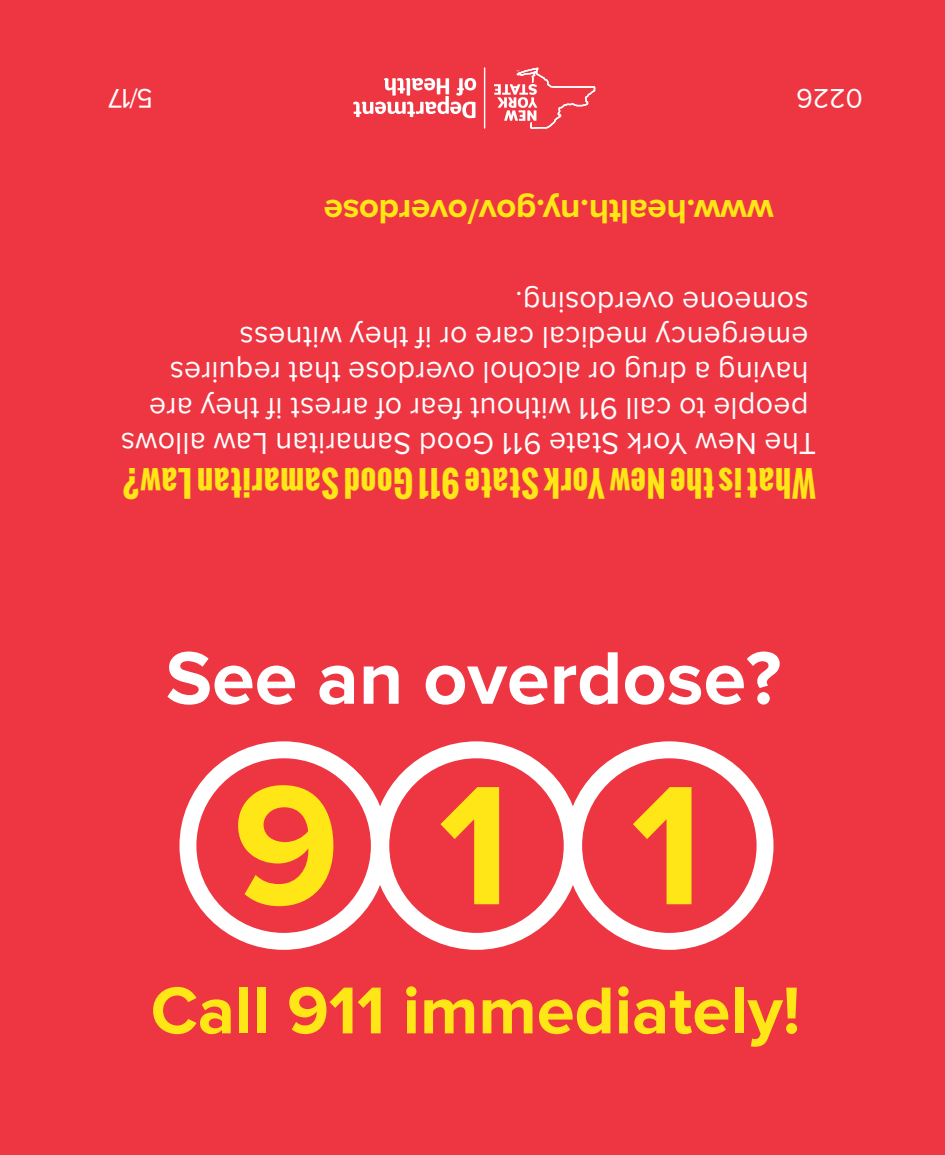
<style>
.page{position:relative;width:945px;height:1155px;background:#fff}
.page>*{position:absolute;margin:0;border:0;box-sizing:border-box;transform-origin:0 0}
.t1{font:700 175.7px "Proxima Nova";color:#ffe616}
.t2{font:700 77px "Proxima Nova";color:#fff}
.t3{font:700 68.6px "Proxima Nova";color:#ffe616}
.t4{font:700 35px "Oswald";letter-spacing:.015em;color:#ffe616;scale:.96 1}
.t5{font:700 35px "Proxima Nova";letter-spacing:-.01em;color:#ffe716}
.t6{font:31.5px/35px "Proxima Nova";letter-spacing:.015em;color:#fff;scale:.96 1}
.t7{font:28px "Proxima Nova";color:#fff}
</style>
<div class="page">
<div style="left:0;top:0;width:945px;height:1154px;background:#ee3642"></div>
<div style="left:179px;top:741px;width:209px;height:208px;border:17px solid #fff;border-radius:50%"></div>
<div style="left:372px;top:741px;width:209px;height:208px;border:17px solid #fff;border-radius:50%"></div>
<div style="left:565px;top:741px;width:209px;height:208px;border:17px solid #fff;border-radius:50%"></div>
<svg style="left:353px;top:78px;width:123px;height:40px"></svg>
<svg style="left:484px;top:67px;width:1px;height:62px"></svg>
<svg style="left:494px;top:68px;width:101px;height:61px"></svg>
<p class="t7" style="left:153px;top:115px;width:47px;rotate:-180deg">5/17</p>
<p class="t7" style="left:863px;top:115px;width:68px;rotate:-180deg">0226</p>
<p class="t5" style="left:774px;top:232px;width:452px;rotate:-180deg">www.health.ny.gov/overdose</p>
<p class="t6" style="left:816px;top:460px;width:726px;rotate:-180deg">The New York State 911 Good Samaritan Law allows people to call 911 without fear of arrest if they are having a drug or alcohol overdose that requires emergency medical care or if they witness someone overdosing.</p>
<p class="t4" style="left:816px;top:508px;width:723px;rotate:-180deg">What is the New York State 911 Good Samaritan Law?</p>
<h2 class="t2" style="left:166px;top:633px;width:617px">See an overdose?</h2>
<h1 class="t1" style="left:233px;top:744px;width:472px">911</h1>
<h3 class="t3" style="left:151px;top:970px;width:651px">Call 911 immediately!</h3>
</div>
